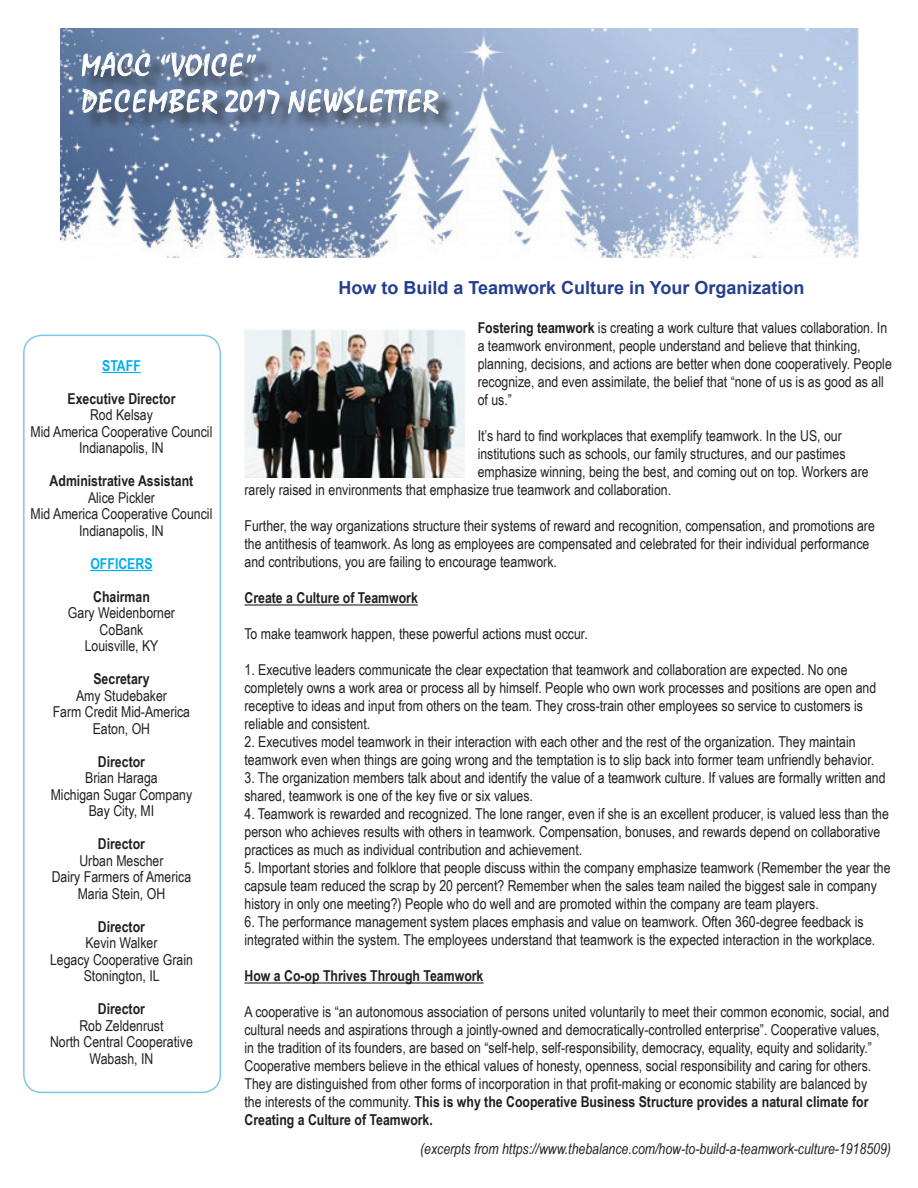
<style>
.page{position:relative;width:918px;height:1188px;background:#fff}
.page>*{position:absolute;margin:0;border:0;box-sizing:border-box;transform-origin:0 0}
.t1{font:30px/36px "Staccato 222 BT";color:#fff}
.t2{font:700 18px "Arial";color:#253f8e}
.t3{font:15px/18px "Arial Narrow";color:#231f20}
.t4{font:700 15px "Arial Narrow";color:#231f20}
.t5{font:italic 15px "Arial Narrow";color:#231f20}
.t6{font:700 15px "Arial Narrow";color:#00aeef}
.s1{font-weight:700}
</style>
<div class="page">
<hr style="left:244px;top:604px;width:174px;height:2px;background:#231f20">
<hr style="left:244px;top:982px;width:239px;height:2px;background:#231f20">
<img style="left:244px;top:329px;width:220px;height:148px">
<hr style="left:102px;top:372px;width:39px;height:1px;background:#00aeef">
<hr style="left:90px;top:570px;width:63px;height:1px;background:#00aeef">
<div style="left:23px;top:335px;width:198px;height:758px;border:2px solid #7ec7eb;border-radius:18px"></div>
<img style="left:60px;top:28px;width:798px;height:230px">
<div style="left:84px;top:54px;width:490px;height:114px;background:#231f20;opacity:.75"></div>
<svg style="left:82px;top:50px;width:68px;height:30px;background:#7e8ea7"></svg>
<svg style="left:161px;top:50px;width:95px;height:29px;background:#8595ae"></svg>
<svg style="left:82px;top:87px;width:135px;height:27px;background:#8291aa"></svg>
<svg style="left:225px;top:89px;width:55px;height:26px"></svg>
<svg style="left:288px;top:75px;width:151px;height:39px;background:#90a1ba"></svg>
<h1 class="t1" style="left:81px;top:47px;width:359px">MACC “VOICE”<br>DECEMBER 2017 NEWSLETTER</h1>
<p class="t6" style="left:102px;top:354px;width:40px">STAFF</p>
<p class="t4" style="left:67px;top:387px;width:110px">Executive Director</p>
<p class="t3" style="left:31px;top:406px;width:183px;line-height:16.5px;text-align:center">Rod Kelsay<br>Mid America Cooperative Council<br>Indianapolis, IN</p>
<p class="t4" style="left:50px;top:470px;width:145px">Administrative Assistant</p>
<p class="t3" style="left:31px;top:489px;width:183px;line-height:16.5px;text-align:center">Alice Pickler<br>Mid America Cooperative Council<br>Indianapolis, IN</p>
<p class="t6" style="left:90px;top:552px;width:64px">OFFICERS</p>
<p class="t4" style="left:93px;top:585px;width:58px">Chairman</p>
<p class="t3" style="left:68px;top:604px;width:109px;line-height:16.5px;text-align:center">Gary Weidenborner<br>CoBank<br>Louisville, KY</p>
<p class="t4" style="left:93px;top:668px;width:58px">Secretary</p>
<p class="t3" style="left:53px;top:687px;width:139px;line-height:16.5px;text-align:center">Amy Studebaker<br>Farm Credit Mid-America<br>Eaton, OH</p>
<p class="t4" style="left:98px;top:750px;width:49px">Director</p>
<p class="t3" style="left:51px;top:769px;width:143px;line-height:16.5px;text-align:center">Brian Haraga<br>Michigan Sugar Company<br>Bay City, MI</p>
<p class="t4" style="left:98px;top:833px;width:49px">Director</p>
<p class="t3" style="left:52px;top:852px;width:141px;line-height:16.5px;text-align:center">Urban Mescher<br>Dairy Farmers of America<br>Maria Stein, OH</p>
<p class="t4" style="left:98px;top:915px;width:49px">Director</p>
<p class="t3" style="left:50px;top:934px;width:144px;line-height:16.5px;text-align:center">Kevin Walker<br>Legacy Cooperative Grain<br>Stonington, IL</p>
<p class="t4" style="left:98px;top:998px;width:49px">Director</p>
<p class="t3" style="left:50px;top:1017px;width:144px;line-height:16.5px;text-align:center">Rob Zeldenrust<br>North Central Cooperative<br>Wabash, IN</p>
<p class="t2" style="left:338px;top:275px;width:468px">How to Build a Teamwork Culture in Your Organization</p>
<p class="t3" style="left:478px;top:319px;width:416px"><span class="s1">Fostering teamwork</span> is creating a work culture that values collaboration. In a teamwork environment, people understand and believe that thinking, planning, decisions, and actions are better when done cooperatively. People recognize, and even assimilate, the belief that “none of us is as good as all of us.”</p>
<p class="t3" style="left:478px;top:427px;width:366px">It’s hard to find workplaces that exemplify teamwork. In the US, our</p>
<p class="t3" style="left:478px;top:445px;width:369px">institutions such as schools, our family structures, and our pastimes</p>
<p class="t3" style="left:478px;top:463px;width:392px">emphasize winning, being the best, and coming out on top. Workers are</p>
<p class="t3" style="left:245px;top:481px;width:428px">rarely raised in environments that emphasize true teamwork and collaboration.</p>
<p class="t3" style="left:245px;top:517px;width:632px">Further, the way organizations structure their systems of reward and recognition, compensation, and promotions are the antithesis of teamwork. As long as employees are compensated and celebrated for their individual performance and contributions, you are failing to encourage teamwork.</p>
<p class="t4" style="left:245px;top:587px;width:175px">Create a Culture of Teamwork</p>
<p class="t3" style="left:245px;top:625px;width:345px">To make teamwork happen, these powerful actions must occur.</p>
<p class="t3" style="left:245px;top:661px;width:633px">1. Executive leaders communicate the clear expectation that teamwork and collaboration are expected. No one completely owns a work area or process all by himself. People who own work processes and positions are open and receptive to ideas and input from others on the team. They cross-train other employees so service to customers is reliable and consistent.</p>
<p class="t3" style="left:245px;top:733px;width:631px">2. Executives model teamwork in their interaction with each other and the rest of the organization. They maintain teamwork even when things are going wrong and the temptation is to slip back into former team unfriendly behavior.</p>
<p class="t3" style="left:245px;top:769px;width:643px">3. The organization members talk about and identify the value of a teamwork culture. If values are formally written and shared, teamwork is one of the key five or six values.</p>
<p class="t3" style="left:245px;top:805px;width:646px">4. Teamwork is rewarded and recognized. The lone ranger, even if she is an excellent producer, is valued less than the person who achieves results with others in teamwork. Compensation, bonuses, and rewards depend on collaborative practices as much as individual contribution and achievement.</p>
<p class="t3" style="left:245px;top:859px;width:648px">5. Important stories and folklore that people discuss within the company emphasize teamwork (Remember the year the capsule team reduced the scrap by 20 percent? Remember when the sales team nailed the biggest sale in company history in only one meeting?) People who do well and are promoted within the company are team players.</p>
<p class="t3" style="left:245px;top:913px;width:632px">6. The performance management system places emphasis and value on teamwork. Often 360-degree feedback is integrated within the system. The employees understand that teamwork is the expected interaction in the workplace.</p>
<p class="t4" style="left:245px;top:965px;width:240px">How a Co-op Thrives Through Teamwork</p>
<p class="t3" style="left:245px;top:1003px;width:646px">A cooperative is “an autonomous association of persons united voluntarily to meet their common economic, social, and cultural needs and aspirations through a jointly-owned and democratically-controlled enterprise”. Cooperative values, in the tradition of its founders, are based on “self-help, self-responsibility, democracy, equality, equity and solidarity.” Cooperative members believe in the ethical values of honesty, openness, social responsibility and caring for others.<br>They are distinguished from other forms of incorporation in that profit-making or economic stability are balanced by<br>the interests of the community. <span class="s1">This is why the Cooperative Business Structure provides a natural climate for Creating a Culture of Teamwork.</span></p>
<p class="t5" style="left:420px;top:1138px;width:472px">(excerpts from https://www.thebalance.com/how-to-build-a-teamwork-culture-1918509)</p>
</div>
